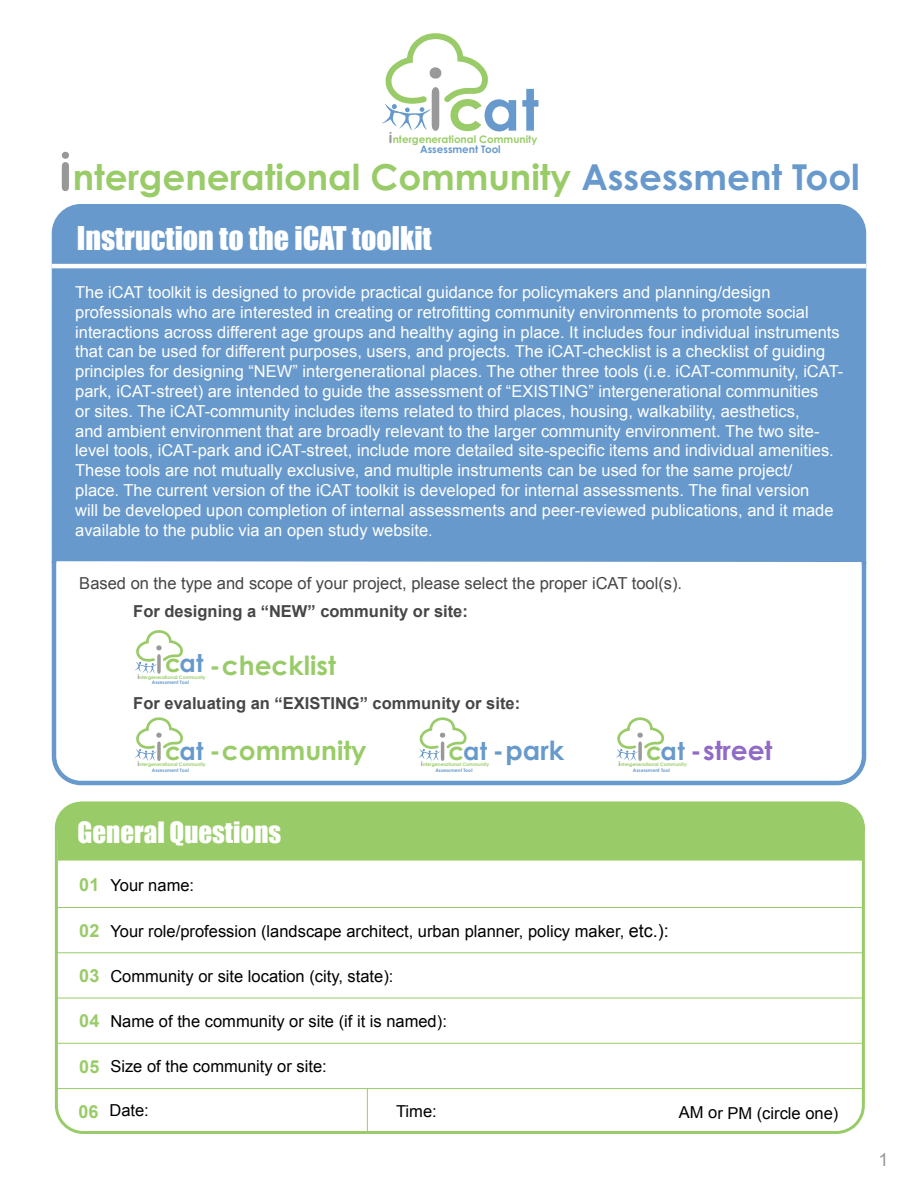
<style>
.page{position:relative;width:918px;height:1188px;background:#fff}
.page>*{position:absolute;margin:0;border:0;box-sizing:border-box;transform-origin:0 0}
.t1{font:700 57.45px "Century Gothic Pro";color:#6799cc}
.t2{font:700 35.7px "Century Gothic Pro";color:#99cc68}
.t3{font:30px "Impact";color:#fff}
.t4{font:27px "Impact";color:#fff}
.t5{font:700 26.4px "Century Gothic Pro";color:#99cc68}
.t6{font:700 26.4px "Century Gothic Pro";color:#916ac6}
.t7{font:700 26.4px "Century Gothic Pro";color:#69c}
.t8{font:700 24.75px "Century Gothic Pro";color:#6799cc}
.t9{font:18px "Arial";color:#989898}
.t10{font:16.5px/19.8px "Arial";color:#fff}
.t11{font:16.5px "Arial";color:#000}
.t12{font:700 16.5px "Arial";color:#464547}
.t13{font:16.5px "Arial";color:#464547}
.t14{font:700 10.35px/10.5px "Century Gothic Pro";color:#99cc68;text-align:center}
.t15{font:700 4.8px/5.6px "Century Gothic Pro";color:#99cc68;text-align:center}
.t16{font:700 4.8px "Century Gothic Pro";color:#6799cc}
.s1{color:#99cc68}
.s2{font-family:"Arial Rounded MT Bold";font-weight:400;font-size:15.6px;color:#989898}
.s3{color:#6799cc}
.s4{font-family:"Arial Rounded MT Bold";font-weight:400;font-size:53.55px;color:#989898}
.s5{font-family:"Arial Rounded MT Bold";font-weight:400;font-size:7.2px;color:#989898}
.s6{font-size:24.75px}
.s7{font-size:24.75px;color:#6799cc}
.s8{font-size:24.75px;color:#99cc68}
.s9{font-weight:700;font-size:18px;color:#99cc68}
.s10{font-size:18px}
</style>
<div class="page">
<div style="left:55px;top:802px;width:810px;height:52px;background:#99cc68;border-radius:26px"></div>
<div style="left:58px;top:840px;width:804px;height:21px;background:#99cc68"></div>
<hr style="left:57px;top:953px;width:805px;height:1px;background:#99cc68">
<hr style="left:57px;top:907px;width:805px;height:1px;background:#99cc68">
<hr style="left:57px;top:998px;width:805px;height:1px;background:#99cc68">
<hr style="left:57px;top:1043px;width:805px;height:1px;background:#99cc68">
<hr style="left:57px;top:1088px;width:805px;height:1px;background:#99cc68">
<hr style="left:367px;top:1089px;width:1px;height:45px;background:#99cc68">
<div style="left:54px;top:207px;width:810px;height:350px;background:#6799cc"></div>
<div style="left:55px;top:802px;width:810px;height:332px;border:3px solid #99cc68;border-radius:27px"></div>
<hr style="left:52px;top:264px;width:814px;height:4px;background:#fff">
<svg style="left:51px;top:557px;width:816px;height:229px"></svg>
<svg style="left:382px;top:33px;width:106px;height:98px"></svg>
<svg style="left:134px;top:629px;width:51px;height:232px"></svg>
<svg style="left:418px;top:716px;width:51px;height:145px"></svg>
<svg style="left:615px;top:716px;width:51px;height:145px"></svg>
<h1 class="t1" style="left:448px;top:74px;width:92px"><span class="s1">c</span>at</h1>
<p class="t14" style="left:388px;top:133px;width:150px"><span class="s2">i</span>ntergenerational Community<br><span class="s3">Assessment Tool</span></p>
<h2 class="t2" style="left:58px;top:155px;width:803px"><span class="s4">i</span>ntergenerational Community <span class="s3">Assessment Tool</span></h2>
<h3 class="t3" style="left:77px;top:214px;width:357px">Instruction to the iCAT toolkit</h3>
<p class="t10" style="left:75px;top:282px;width:770px">The iCAT toolkit is designed to provide practical guidance for policymakers and planning/design professionals who are interested in creating or retrofitting community environments to promote social interactions across different age groups and healthy aging in place. It includes four individual instruments that can be used for different purposes, users, and projects. The iCAT-checklist is a checklist of guiding principles for designing “NEW” intergenerational places. The other three tools (i.e. iCAT-community, iCAT&shy;park, iCAT-street) are intended to guide the assessment of “EXISTING” intergenerational communities<br>or sites. The iCAT-community includes items related to third places, housing, walkability, aesthetics,<br>and ambient environment that are broadly relevant to the larger community environment. The two site&shy;level tools, iCAT-park and iCAT-street, include more detailed site-specific items and individual amenities.<br>These tools are not mutually exclusive, and multiple instruments can be used for the same project/<br>place. The current version of the iCAT toolkit is developed for internal assessments. The final version<br>will be developed upon completion of internal assessments and peer-reviewed publications, and it made available to the public via an open study website.</p>
<p class="t13" style="left:79px;top:572px;width:604px">Based on the type and scope of your project, please select the proper iCAT tool(s).</p>
<p class="t12" style="left:133px;top:601px;width:336px">For designing a “NEW” community or site:</p>
<h3 class="t8" style="left:165px;top:648px;width:40px"><span class="s1">c</span>at</h3>
<h3 class="t5" style="left:209px;top:649px;width:128px">-checklist</h3>
<p class="t15" style="left:137px;top:674px;width:70px"><span class="s5">i</span>ntergenerational Community<br><span class="s3">Assessment Tool</span></p>
<p class="t12" style="left:133px;top:693px;width:388px">For evaluating an “EXISTING” community or site:</p>
<h3 class="t5" style="left:165px;top:734px;width:203px"><span class="s6">c</span><span class="s7">at</span> -community</h3>
<p class="t16" style="left:152px;top:767px;width:39px">Assessment Tool</p>
<p class="t15" style="left:137px;top:762px;width:70px"><span class="s5">i</span>ntergenerational Community</p>
<h3 class="t4" style="left:78px;top:811px;width:205px">General Questions</h3>
<h3 class="t7" style="left:449px;top:734px;width:117px"><span class="s8">c</span><span class="s7">at</span> -park</h3>
<p class="t16" style="left:435px;top:767px;width:39px">Assessment Tool</p>
<p class="t15" style="left:421px;top:762px;width:70px"><span class="s5">i</span>ntergenerational Community</p>
<h3 class="t6" style="left:646px;top:734px;width:128px"><span class="s8">c</span><span class="s7">at</span> -street</h3>
<p class="t15" style="left:619px;top:762px;width:70px"><span class="s5">i</span>ntergenerational Community<br><span class="s3">Assessment Tool</span></p>
<p class="t11" style="left:79px;top:874px;width:116px"><span class="s9">01</span> Your name:</p>
<p class="t11" style="left:79px;top:920px;width:591px"><span class="s9">02</span> Your role/profession (landscape architect, urban planner, policy maker, <span class="s10">etc.):</span></p>
<p class="t11" style="left:79px;top:965px;width:316px"><span class="s9">03</span> Community or site location (city, state):</p>
<p class="t11" style="left:79px;top:1010px;width:369px"><span class="s9">04</span> Name of the community or site (if it is named):</p>
<p class="t11" style="left:79px;top:1056px;width:249px"><span class="s9">05</span> Size of the community or site:</p>
<p class="t11" style="left:78px;top:1099px;width:72px"><span class="s9">06</span> Date:</p>
<p class="t11" style="left:396px;top:1101px;width:42px">Time:</p>
<p class="t11" style="left:679px;top:1102px;width:161px">AM or PM (circle one)</p>
<p class="t9" style="left:878px;top:1148px;width:12px">1</p>
</div>
